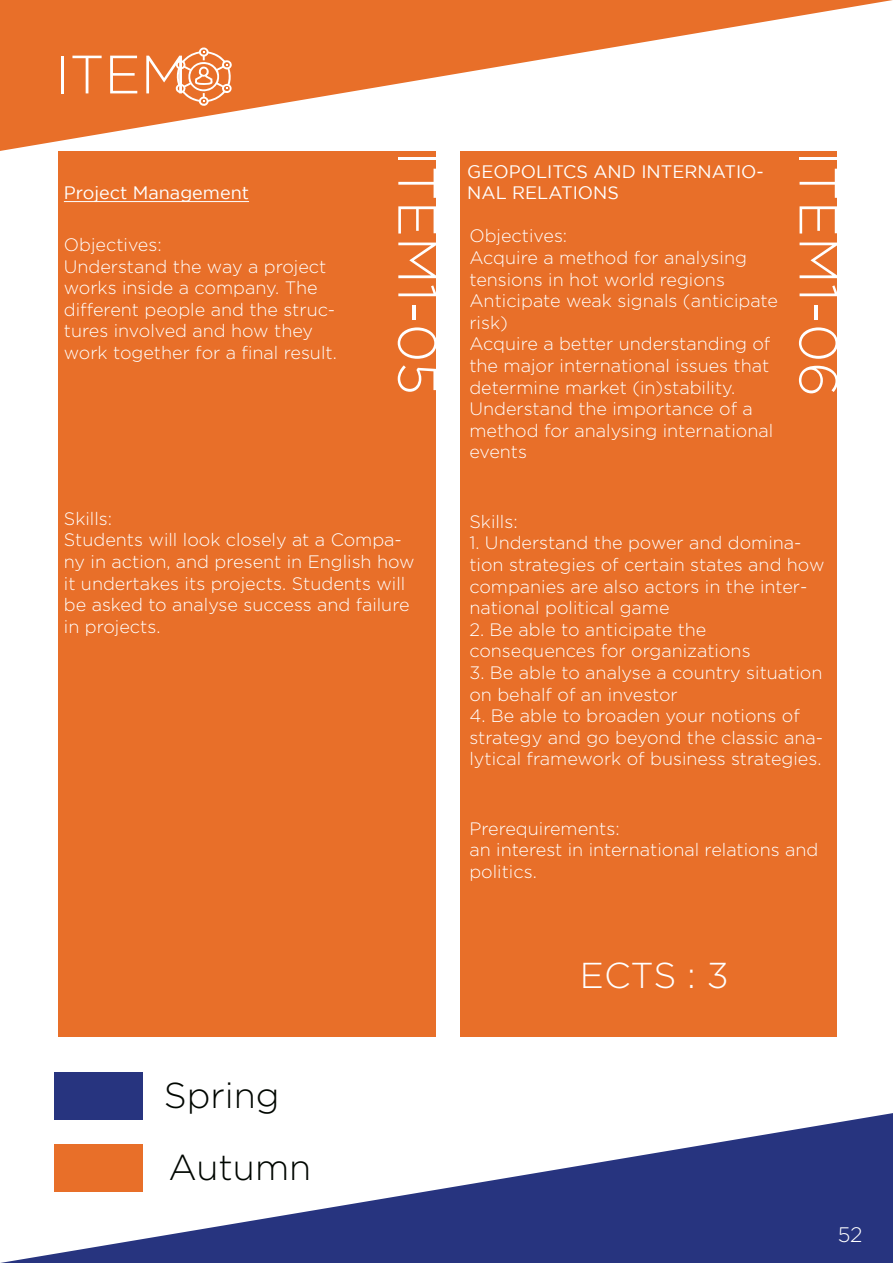
<style>
.page{position:relative;width:893px;height:1263px;background:#fff}
.page>*{position:absolute;margin:0;border:0;box-sizing:border-box;transform-origin:0 0}
.t1{font:300 54px "Gotham";color:#fff}
.t2{font:300 36px/71.6px "Gotham";color:#000600}
.t3{font:300 36px "Gotham";color:#fff}
.t4{font:300 21px "Gotham";color:#fff}
.t5{font:300 18px/21.6px "Gotham";color:#fff}
.t6{font:18px/21.6px "Gotham";color:#fff}
</style>
<div class="page">
<svg style="left:0;top:0;width:893px;height:151px"></svg>
<div style="left:55px;top:1072px;width:88px;height:47px;background:#27347f"></div>
<svg style="left:0;top:1113px;width:893px;height:150px;fill:#27347f"></svg>
<svg style="left:176px;top:48px;width:56px;height:58px"></svg>
<div style="left:58px;top:151px;width:378px;height:885px;background:#e86f29"></div>
<hr style="left:64px;top:201px;width:185px;height:1px;background:#fff">
<div style="left:460px;top:151px;width:376px;height:885px;background:#e86f29"></div>
<h1 class="t1" style="left:55px;top:45px;width:134px">ITEM</h1>
<p class="t6" style="left:64px;top:182px;width:187px">Project Management</p>
<p class="t5" style="left:64px;top:233px;width:99px">Objectives:</p>
<p class="t5" style="left:64px;top:255px;width:274px">Understand the way a project works inside a company. The different people and the struc&shy;tures involved and how they work together for a final result.</p>
<p class="t1" style="left:447px;top:151px;width:245px;rotate:90deg">ITEM1-05</p>
<p class="t5" style="left:64px;top:507px;width:50px">Skills:</p>
<p class="t5" style="left:64px;top:529px;width:352px">Students will look closely at a Compa&shy;ny in action, and present in English how it undertakes its projects. Students will be asked to analyse success and failure in projects.</p>
<p class="t6" style="left:467px;top:160px;width:298px">GEOPOLITCS AND INTERNATIO-<br>NAL RELATIONS</p>
<p class="t5" style="left:469px;top:225px;width:99px">Objectives:</p>
<p class="t5" style="left:469px;top:247px;width:279px">Acquire a method for analysing tensions in hot world regions</p>
<p class="t5" style="left:469px;top:290px;width:310px">Anticipate weak signals (anticipate risk)</p>
<p class="t5" style="left:469px;top:333px;width:302px;text-align:justify">Acquire a better understanding of the major international issues that determine market (in)stability.</p>
<p class="t5" style="left:469px;top:398px;width:305px">Understand the importance of a method for analysing international events</p>
<p class="t1" style="left:848px;top:151px;width:247px;rotate:90deg">ITEM1-06</p>
<p class="t5" style="left:469px;top:510px;width:50px">Skills:</p>
<p class="t5" style="left:469px;top:532px;width:357px">1. Understand the power and domina&shy;tion strategies of certain states and how companies are also actors in the inter&shy;national political game</p>
<p class="t5" style="left:469px;top:618px;width:283px">2. Be able to anticipate the consequences for organizations</p>
<p class="t5" style="left:469px;top:662px;width:354px">3. Be able to analyse a country situation on behalf of an investor</p>
<p class="t5" style="left:469px;top:705px;width:355px">4. Be able to broaden your notions of strategy and go beyond the classic ana&shy;lytical framework of business strategies.</p>
<p class="t5" style="left:469px;top:817px;width:152px">Prerequirements:</p>
<p class="t5" style="left:469px;top:839px;width:350px">an interest in international relations and politics.</p>
<p class="t3" style="left:580px;top:956px;width:150px">ECTS : 3</p>
<h2 class="t2" style="left:164px;top:1059px;width:149px">Spring<br>Autumn</h2>
<p class="t4" style="left:838px;top:1223px;width:26px">52</p>
</div>
